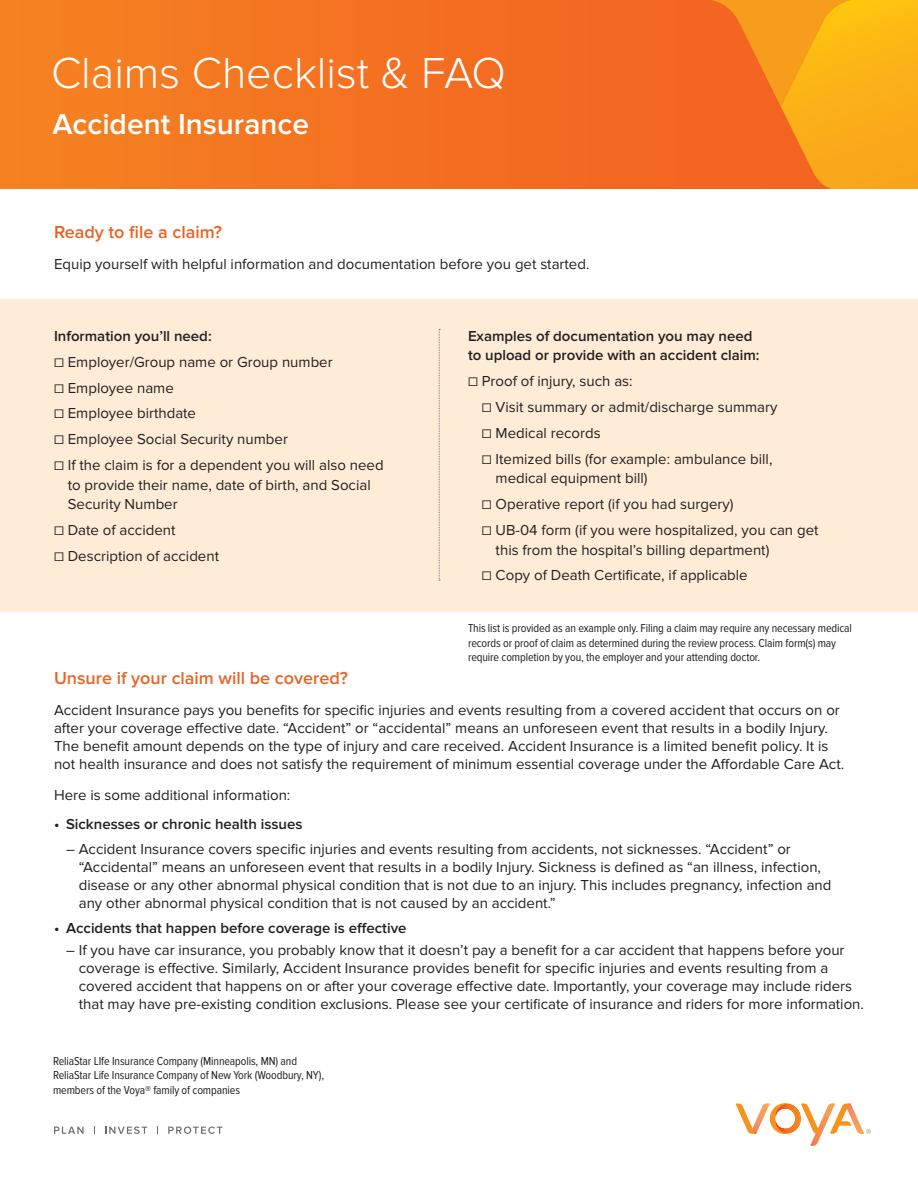
<style>
.page{position:relative;width:918px;height:1188px;background:#fff}
.page>*{position:absolute;margin:0;border:0;box-sizing:border-box;transform-origin:0 0}
.Voya___Subhead{font:300 45px "Proxima Nova";color:#fff}
.Voya___Subhead-2{font:600 30px "Proxima Nova";color:#fff}
.t1{font:600 18px "Proxima Nova";color:#e86424}
.t2{font:15px/18px "Proxima Nova";color:#231f20}
.t3{font:600 15px/19.5px "Proxima Nova";color:#231f20}
.t4{font:12px/14.4px "Proxima Nova Cond";letter-spacing:-.01em;color:#231f20}
</style>
<div class="page">
<div style="left:0;top:0;width:25px;height:189px;background:#f58121"></div>
<svg style="left:736px;top:1103px;width:135px;height:43px"></svg>
<svg style="left:54px;top:1127px;width:30px;height:7px"></svg>
<svg style="left:105px;top:1127px;width:42px;height:7px"></svg>
<svg style="left:168px;top:1127px;width:54px;height:7px"></svg>
<svg style="left:832px;top:0;width:86px;height:189px;background:#fab017"></svg>
<svg style="left:25px;top:0;width:807px;height:189px;background:#f47520"></svg>
<div style="left:0;top:299px;width:918px;height:312px;background:#feecd7"></div>
<svg style="left:439px;top:329px;width:1px;height:252px"></svg>
<p class="Voya___Subhead" style="left:51px;top:47px;width:456px">Claims Checklist &amp; FAQ</p>
<p class="Voya___Subhead-2" style="left:52px;top:107px;width:258px">Accident Insurance</p>
<p class="t1" style="left:54px;top:221px;width:170px">Ready to file a claim?</p>
<p class="t2" style="left:54px;top:255px;width:537px">Equip yourself with helpful information and documentation before you get started.</p>
<p class="t3" style="left:54px;top:326px;width:159px">Information you’ll need:</p>
<p class="t2" style="left:54px;top:353px;width:280px">☐ Employer/Group name or Group number</p>
<p class="t2" style="left:54px;top:379px;width:121px">☐ Employee name</p>
<p class="t2" style="left:54px;top:405px;width:144px">☐ Employee birthdate</p>
<p class="t2" style="left:54px;top:431px;width:235px">☐ Employee Social Security number</p>
<p class="t2" style="left:68px;top:456px;width:317px;line-height:19.5px;text-indent:-14px">☐ If the claim is for a dependent you will also need to provide their name, date of birth, and Social<br>Security Number</p>
<p class="t2" style="left:54px;top:521px;width:123px">☐ Date of accident</p>
<p class="t2" style="left:54px;top:547px;width:167px">☐ Description of accident</p>
<p class="t3" style="left:468px;top:326px;width:293px">Examples of documentation you may need to upload or provide with an accident claim:</p>
<p class="t2" style="left:468px;top:372px;width:166px">☐ Proof of injury, such as:</p>
<p class="t2" style="left:482px;top:398px;width:297px">☐ Visit summary or admit/discharge summary</p>
<p class="t2" style="left:482px;top:424px;width:120px">☐ Medical records</p>
<p class="t2" style="left:496px;top:449px;width:278px;line-height:19.5px;text-indent:-14px">☐ Itemized bills (for example: ambulance bill, medical equipment bill)</p>
<p class="t2" style="left:482px;top:495px;width:253px">☐ Operative report (if you had surgery)</p>
<p class="t2" style="left:496px;top:521px;width:324px;line-height:19.5px;text-indent:-14px">☐ UB-04 form (if you were hospitalized, you can get this from the hospital’s billing department)</p>
<p class="t2" style="left:482px;top:567px;width:267px">☐ Copy of Death Certificate, if applicable</p>
<p class="t4" style="left:468px;top:621px;width:386px">This list is provided as an example only. Filing a claim may require any necessary medical records or proof of claim as determined during the review process. Claim form(s) may require completion by you, the employer and your attending doctor.</p>
<p class="t1" style="left:54px;top:668px;width:296px">Unsure if your claim will be covered?</p>
<p class="t2" style="left:54px;top:701px;width:792px">Accident Insurance pays you benefits for specific injuries and events resulting from a covered accident that occurs on or after your coverage effective date. “Accident” or “accidental” means an unforeseen event that results in a bodily Injury.<br>The benefit amount depends on the type of injury and care received. Accident Insurance is a limited benefit policy. It is not health insurance and does not satisfy the requirement of minimum essential coverage under the Affordable Care Act.</p>
<p class="t2" style="left:54px;top:787px;width:238px">Here is some additional information:</p>
<p class="t3" style="left:54px;top:815px;width:250px">• Sicknesses or chronic health issues</p>
<p class="t2" style="left:79px;top:840px;width:754px;text-indent:-13px">– Accident Insurance covers specific injuries and events resulting from accidents, not sicknesses. “Accident” or “Accidental” means an unforeseen event that results in a bodily Injury. Sickness is defined as “an illness, infection, disease or any other abnormal physical condition that is not due to an injury. This includes pregnancy, infection and any other abnormal physical condition that is not caused by an accident.”</p>
<p class="t3" style="left:54px;top:918px;width:354px">• Accidents that happen before coverage is effective</p>
<p class="t2" style="left:79px;top:941px;width:787px;text-indent:-13px">– If you have car insurance, you probably know that it doesn’t pay a benefit for a car accident that happens before your coverage is effective. Similarly, Accident Insurance provides benefit for specific injuries and events resulting from a covered accident that happens on or after your coverage effective date. Importantly, your coverage may include riders that may have pre-existing condition exclusions. Please see your certificate of insurance and riders for more information.</p>
<p class="t4" style="left:53px;top:1054px;width:246px">ReliaStar LIfe Insurance Company (Minneapolis, MN) and</p>
<p class="t4" style="left:53px;top:1068px;width:273px">ReliaStar Life Insurance Company of New York (Woodbury, NY),</p>
<p class="t4" style="left:53px;top:1083px;width:188px">members of the Voya® family of companies</p>
</div>
